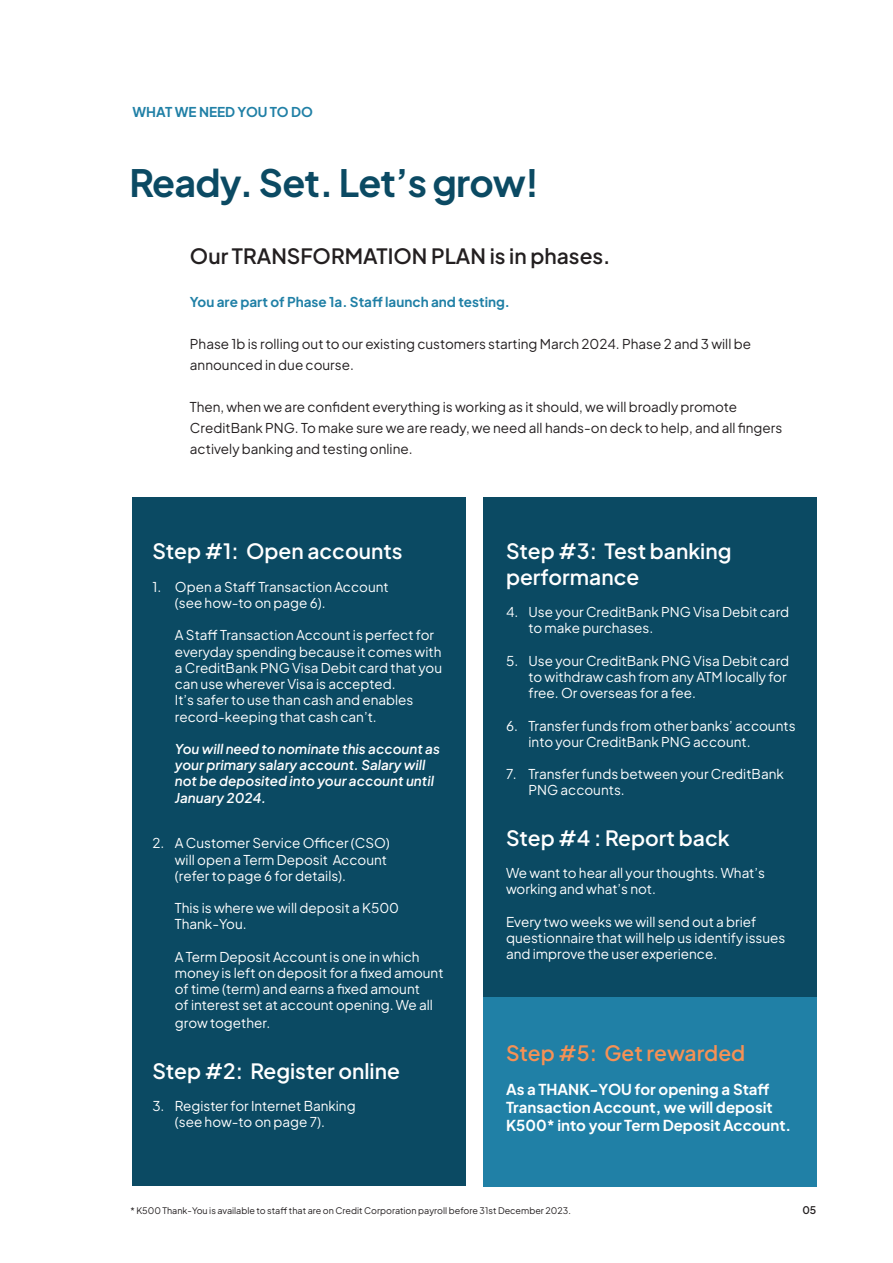
<style>
.page{position:relative;width:893px;height:1263px;background:#fff}
.page>*{position:absolute;margin:0;border:0;box-sizing:border-box;transform-origin:0 0}
.t1{font:700 37.5px "Plus Jakarta Sans";letter-spacing:-.02em;color:#0b4a63}
.t2{font:600 21px/25.2px "Plus Jakarta Sans";color:#fff}
.t3{font:600 21px "Plus Jakarta Sans";color:#231f20}
.t4{font:600 21px "Plus Jakarta Sans";color:#f69155}
.t5{font:700 15px/18px "Plus Jakarta Sans";color:#fff}
.t6{font:13.5px/16.2px "Plus Jakarta Sans";color:#fff}
.t7{font:13.5px/21px "Plus Jakarta Sans";color:#231f20}
.t8{font:italic 600 13.5px/16.2px "Plus Jakarta Sans";color:#fff}
.t9{font:700 13.5px "Plus Jakarta Sans";color:#2080a6}
.t10{font:600 10.5px "Plus Jakarta Sans";color:#231f20}
.t11{font:9px "Plus Jakarta Sans";color:#231f20}
</style>
<div class="page">
<div style="left:483px;top:497px;width:333px;height:689px;background:#0b4a63"></div>
<div style="left:132px;top:497px;width:334px;height:689px;background:#0b4a63"></div>
<div style="left:483px;top:997px;width:333px;height:189px;background:#2080a6"></div>
<p class="t9" style="left:133px;top:100px;width:182px">WHAT WE NEED YOU TO DO</p>
<h1 class="t1" style="left:129px;top:149px;width:411px">Ready. Set. Let’s grow!</h1>
<h2 class="t3" style="left:190px;top:237px;width:422px">Our TRANSFORMATION PLAN is in phases.</h2>
<p class="t9" style="left:190px;top:290px;width:322px">You are part of Phase 1a. Staff launch and testing.</p>
<p class="t7" style="left:190px;top:332px;width:563px">Phase 1b is rolling out to our existing customers starting March 2024. Phase 2 and 3 will be announced in due course.</p>
<p class="t7" style="left:190px;top:395px;width:594px">Then, when we are confident everything is working as it should, we will broadly promote<br>CreditBank PNG. To make sure we are ready, we need all hands-on deck to help, and all fingers actively banking and testing online.</p>
<h2 class="t2" style="left:152px;top:536px;width:252px">Step #1: Open accounts</h2>
<p class="t6" style="left:175px;top:577px;width:215px;text-indent:-23px">1. Open a Staff Transaction Account (see how-to on page 6).</p>
<p class="t6" style="left:175px;top:626px;width:269px">A Staff Transaction Account is perfect for everyday spending because it comes with a CreditBank PNG Visa Debit card that you can use wherever Visa is accepted.<br>It’s safer to use than cash and enables record-keeping that cash can’t.</p>
<p class="t8" style="left:175px;top:739px;width:267px">You will need to nominate this account as your primary salary account. Salary will not be deposited into your account until January 2024.</p>
<p class="t6" style="left:175px;top:834px;width:217px;text-indent:-23px">2. A Customer Service Officer (CSO) will open a Term Deposit Account (refer to page 6 for details).</p>
<p class="t6" style="left:175px;top:899px;width:226px">This is where we will deposit a K500<br>Thank-You.</p>
<p class="t6" style="left:175px;top:947px;width:270px">A Term Deposit Account is one in which money is left on deposit for a fixed amount of time (term) and earns a fixed amount<br>of interest set at account opening. We all</p>
<p class="t6" style="left:175px;top:1014px;width:97px">grow together.</p>
<h2 class="t2" style="left:152px;top:1056px;width:249px">Step #2: Register online</h2>
<p class="t6" style="left:175px;top:1097px;width:182px;text-indent:-23px">3. Register for Internet Banking (see how-to on page 7).</p>
<h2 class="t2" style="left:506px;top:536px;width:227px">Step #3: Test banking performance</h2>
<p class="t6" style="left:528px;top:603px;width:262px;text-indent:-23px">4. Use your CreditBank PNG Visa Debit card to make purchases.</p>
<p class="t6" style="left:528px;top:651px;width:262px;text-indent:-23px">5. Use your CreditBank PNG Visa Debit card to withdraw cash from any ATM locally for free. Or overseas for a fee.</p>
<p class="t6" style="left:528px;top:716px;width:268px;text-indent:-23px">6. Transfer funds from other banks’ accounts into your CreditBank PNG account.</p>
<p class="t6" style="left:528px;top:765px;width:257px;text-indent:-23px">7. Transfer funds between your CreditBank<br>PNG accounts.</p>
<h2 class="t2" style="left:506px;top:823px;width:225px">Step #4 : Report back</h2>
<p class="t6" style="left:506px;top:864px;width:260px">We want to hear all your thoughts. What’s working and what’s not.</p>
<p class="t6" style="left:506px;top:912px;width:281px">Every two weeks we will send out a brief questionnaire that will help us identify issues and improve the user experience.</p>
<h2 class="t4" style="left:506px;top:1034px;width:241px">Step #5: Get rewarded</h2>
<p class="t5" style="left:506px;top:1078px;width:287px">As a THANK-YOU for opening a Staff<br>Transaction Account, we will deposit<br>K500* into your Term Deposit Account.</p>
<p class="t11" style="left:131px;top:1203px;width:442px">* K500 Thank-You is available to staff that are on Credit Corporation payroll before 31st December 2023.</p>
<p class="t10" style="left:802px;top:1201px;width:15px">05</p>
</div>
